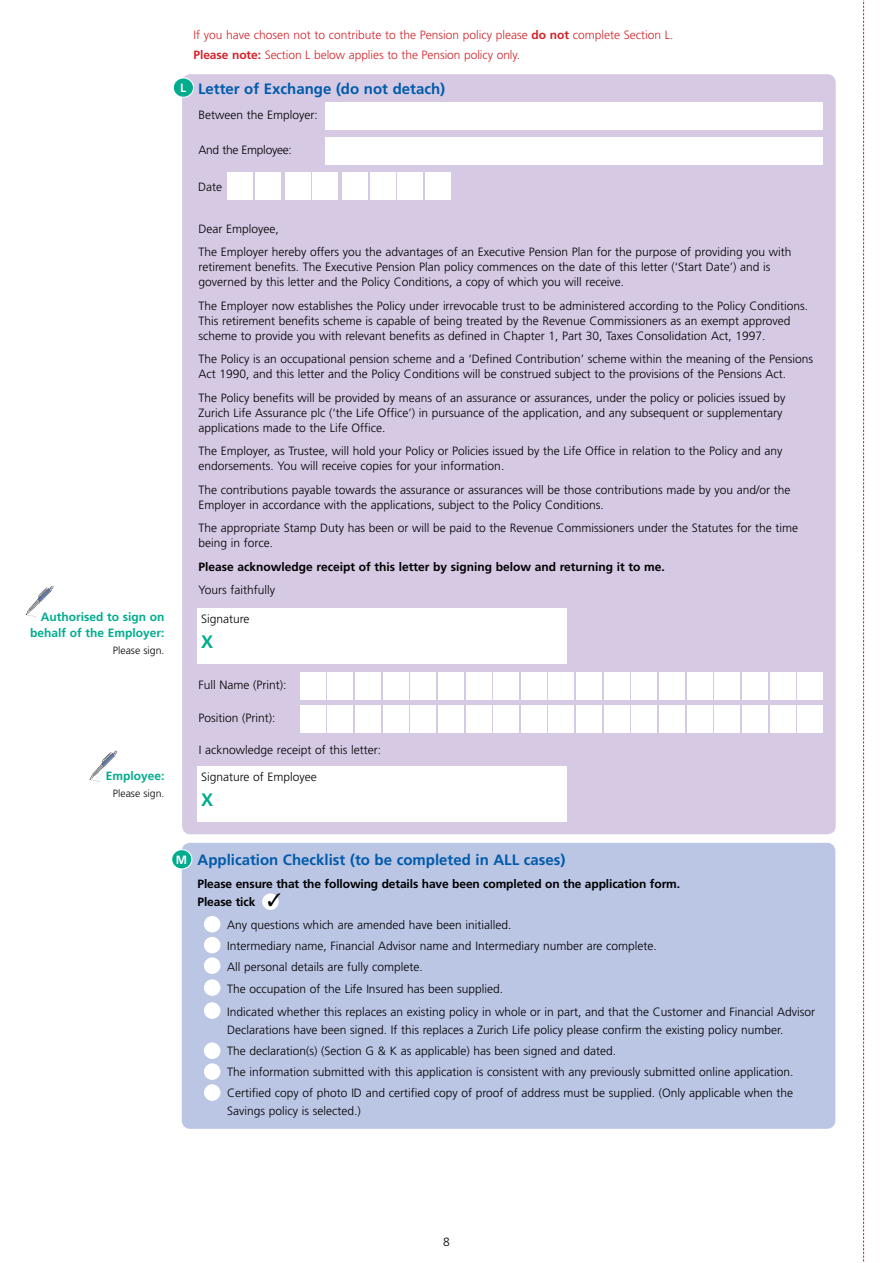
<style>
.page{position:relative;width:893px;height:1263px;background:#fff}
.page>*{position:absolute;margin:0;border:0;box-sizing:border-box;transform-origin:0 0}
.t1{font:700 18px "Frutiger";color:#00ac8e}
.t2{font:700 15px "Frutiger";color:#005baa}
.t3{font:300 12px/15px "Frutiger";color:#000}
.t4{font:700 12px/18px "Frutiger";letter-spacing:-.01em;color:#000}
.t5{font:300 12px/20.4px "Frutiger";color:#d2232a}
.t6{font:700 12px "Frutiger";color:#00ac8e}
.t7{font:300 12px "Frutiger";letter-spacing:-.025em;color:#000}
.t8{font:700 12px "Frutiger";color:#fff}
.t9{font:300 10.5px "Frutiger";color:#000}
.s1{font-weight:700}
.s2{font-size:12px;color:#fff}
</style>
<div class="page">
<div style="left:182px;top:74px;width:654px;height:760px;background:#d5c9e3;border-radius:9px"></div>
<div style="left:325px;top:102px;width:498px;height:28px;background:#fff"></div>
<div style="left:325px;top:137px;width:498px;height:28px;background:#fff"></div>
<div style="left:255px;top:172px;width:26px;height:28px;background:#fff"></div>
<div style="left:228px;top:172px;width:25px;height:28px;background:#fff"></div>
<div style="left:313px;top:172px;width:25px;height:28px;background:#fff"></div>
<div style="left:285px;top:172px;width:26px;height:28px;background:#fff"></div>
<div style="left:370px;top:172px;width:25px;height:28px;background:#fff"></div>
<div style="left:342px;top:172px;width:26px;height:28px;background:#fff"></div>
<div style="left:398px;top:172px;width:25px;height:28px;background:#fff"></div>
<div style="left:425px;top:172px;width:26px;height:28px;background:#fff"></div>
<div style="left:197px;top:766px;width:370px;height:56px;background:#fff"></div>
<div style="left:197px;top:608px;width:370px;height:55px;background:#fff"></div>
<svg style="left:25px;top:585px;width:29px;height:33px"></svg>
<svg style="left:89px;top:750px;width:29px;height:32px"></svg>
<div style="left:328px;top:672px;width:25px;height:28px;background:#fff"></div>
<div style="left:300px;top:672px;width:25px;height:28px;background:#fff"></div>
<div style="left:355px;top:672px;width:26px;height:28px;background:#fff"></div>
<div style="left:383px;top:672px;width:25px;height:28px;background:#fff"></div>
<div style="left:410px;top:672px;width:26px;height:28px;background:#fff"></div>
<div style="left:438px;top:672px;width:26px;height:28px;background:#fff"></div>
<div style="left:466px;top:672px;width:25px;height:28px;background:#fff"></div>
<div style="left:493px;top:672px;width:26px;height:28px;background:#fff"></div>
<div style="left:521px;top:672px;width:26px;height:28px;background:#fff"></div>
<div style="left:549px;top:672px;width:25px;height:28px;background:#fff"></div>
<div style="left:576px;top:672px;width:26px;height:28px;background:#fff"></div>
<div style="left:604px;top:672px;width:25px;height:28px;background:#fff"></div>
<div style="left:632px;top:672px;width:25px;height:28px;background:#fff"></div>
<div style="left:659px;top:672px;width:26px;height:28px;background:#fff"></div>
<div style="left:687px;top:672px;width:25px;height:28px;background:#fff"></div>
<div style="left:714px;top:672px;width:26px;height:28px;background:#fff"></div>
<div style="left:742px;top:672px;width:26px;height:28px;background:#fff"></div>
<div style="left:770px;top:672px;width:25px;height:28px;background:#fff"></div>
<div style="left:797px;top:672px;width:26px;height:28px;background:#fff"></div>
<div style="left:328px;top:705px;width:25px;height:27px;background:#fff"></div>
<div style="left:300px;top:705px;width:25px;height:27px;background:#fff"></div>
<div style="left:355px;top:705px;width:26px;height:27px;background:#fff"></div>
<div style="left:383px;top:705px;width:25px;height:27px;background:#fff"></div>
<div style="left:410px;top:705px;width:26px;height:27px;background:#fff"></div>
<div style="left:438px;top:705px;width:26px;height:27px;background:#fff"></div>
<div style="left:466px;top:705px;width:25px;height:27px;background:#fff"></div>
<div style="left:493px;top:705px;width:26px;height:27px;background:#fff"></div>
<div style="left:521px;top:705px;width:26px;height:27px;background:#fff"></div>
<div style="left:549px;top:705px;width:25px;height:27px;background:#fff"></div>
<div style="left:576px;top:705px;width:26px;height:27px;background:#fff"></div>
<div style="left:604px;top:705px;width:25px;height:27px;background:#fff"></div>
<div style="left:632px;top:705px;width:25px;height:27px;background:#fff"></div>
<div style="left:659px;top:705px;width:26px;height:27px;background:#fff"></div>
<div style="left:687px;top:705px;width:25px;height:27px;background:#fff"></div>
<div style="left:714px;top:705px;width:26px;height:27px;background:#fff"></div>
<div style="left:742px;top:705px;width:26px;height:27px;background:#fff"></div>
<div style="left:770px;top:705px;width:25px;height:27px;background:#fff"></div>
<div style="left:797px;top:705px;width:26px;height:27px;background:#fff"></div>
<div style="left:173px;top:78px;width:20px;height:19px;background:#00ac8e;border-radius:50%"></div>
<div style="left:173px;top:77px;width:21px;height:21px;border:1px solid #fff;border-radius:50%"></div>
<svg style="left:863px;top:0;width:1px;height:1262px"></svg>
<div style="left:182px;top:843px;width:653px;height:286px;background:#bbc5e4;border-radius:9px"></div>
<div style="left:172px;top:850px;width:20px;height:19px;background:#00ac8e;border-radius:50%"></div>
<div style="left:171px;top:849px;width:21px;height:20px;border:1px solid #fff;border-radius:50%"></div>
<div style="left:262px;top:893px;width:17px;height:17px;background:#fff;border-radius:50%"></div>
<div style="left:204px;top:916px;width:16px;height:16px;background:#fff;border-radius:50%"></div>
<div style="left:204px;top:937px;width:16px;height:16px;background:#fff;border-radius:50%"></div>
<div style="left:204px;top:957px;width:16px;height:17px;background:#fff;border-radius:50%"></div>
<div style="left:204px;top:979px;width:16px;height:17px;background:#fff;border-radius:50%"></div>
<div style="left:204px;top:1002px;width:16px;height:17px;background:#fff;border-radius:50%"></div>
<div style="left:204px;top:1042px;width:16px;height:17px;background:#fff;border-radius:50%"></div>
<div style="left:204px;top:1063px;width:16px;height:17px;background:#fff;border-radius:50%"></div>
<div style="left:204px;top:1084px;width:16px;height:17px;background:#fff;border-radius:50%"></div>
<p class="t8" style="left:180px;top:81px;width:7px">L</p>
<p class="t5" style="left:193px;top:25px;width:482px">If you have chosen not to contribute to the Pension policy please <span class="s1">do not</span> complete Section L.<br><span class="s1">Please note:</span> Section L below applies to the Pension policy only.</p>
<p class="t2" style="left:198px;top:80px;width:249px">Letter of Exchange (do not detach)</p>
<p class="t3" style="left:199px;top:108px;width:121px">Between the Employer:</p>
<p class="t7" style="left:199px;top:143px;width:95px">And the Employee:</p>
<p class="t3" style="left:198px;top:180px;width:25px">Date</p>
<p class="t3" style="left:199px;top:217px;width:594px;line-height:23.5px">Dear Employee,<br>The Employer hereby offers you the advantages of an Executive Pension Plan for the purpose of providing you with</p>
<p class="t3" style="left:199px;top:260px;width:573px">retirement benefits. The Executive Pension Plan policy commences on the date of this letter (‘Start Date’) and is governed by this letter and the Policy Conditions, a copy of which you will receive.</p>
<p class="t3" style="left:199px;top:298px;width:611px">The Employer now establishes the Policy under irrevocable trust to be administered according to the Policy Conditions.<br>This retirement benefits scheme is capable of being treated by the Revenue Commissioners as an exempt approved scheme to provide you with relevant benefits as defined in Chapter 1, Part 30, Taxes Consolidation Act, 1997.</p>
<p class="t3" style="left:199px;top:352px;width:616px">The Policy is an occupational pension scheme and a ‘Defined Contribution’ scheme within the meaning of the Pensions<br>Act 1990, and this letter and the Policy Conditions will be construed subject to the provisions of the Pensions Act.</p>
<p class="t3" style="left:199px;top:390px;width:588px">The Policy benefits will be provided by means of an assurance or assurances, under the policy or policies issued by<br>Zurich Life Assurance plc (‘the Life Office’) in pursuance of the application, and any subsequent or supplementary applications made to the Life Office.</p>
<p class="t3" style="left:199px;top:444px;width:585px">The Employer, as Trustee, will hold your Policy or Policies issued by the Life Office in relation to the Policy and any endorsements. You will receive copies for your information.</p>
<p class="t3" style="left:199px;top:482px;width:593px">The contributions payable towards the assurance or assurances will be those contributions made by you and/or the<br>Employer in accordance with the applications, subject to the Policy Conditions.</p>
<p class="t3" style="left:199px;top:521px;width:601px">The appropriate Stamp Duty has been or will be paid to the Revenue Commissioners under the Statutes for the time being in force.</p>
<p class="t4" style="left:199px;top:558px;width:468px">Please acknowledge receipt of this letter by signing below and returning it to me.</p>
<p class="t3" style="left:199px;top:583px;width:78px">Yours faithfully</p>
<p class="t6" style="left:41px;top:609px;width:125px">Authorised to sign on</p>
<p class="t3" style="left:201px;top:611px;width:50px">Signature</p>
<p class="t6" style="left:30px;top:626px;width:136px">behalf of the Employer:</p>
<p class="t9" style="left:113px;top:644px;width:53px">Please sign.</p>
<h1 class="t1" style="left:201px;top:631px;width:14px">X</h1>
<p class="t6" style="left:106px;top:769px;width:60px">Employee:</p>
<p class="t9" style="left:113px;top:787px;width:53px">Please sign.</p>
<p class="t3" style="left:199px;top:677px;width:90px">Full Name (Print):</p>
<p class="t3" style="left:199px;top:710px;width:79px">Position (Print):</p>
<p class="t3" style="left:199px;top:743px;width:184px">I acknowledge receipt of this letter:</p>
<p class="t3" style="left:201px;top:770px;width:117px">Signature of Employee</p>
<h1 class="t1" style="left:201px;top:789px;width:14px">X</h1>
<p class="t2" style="left:176px;top:851px;width:391px"><span class="s2">M</span> Application Checklist (to be completed in ALL cases)</p>
<p class="t4" style="left:198px;top:875px;width:484px">Please ensure that the following details have been completed on the application form.<br>Please tick ✓</p>
<p class="t3" style="left:227px;top:914px;width:431px;line-height:21px">Any questions which are amended have been initialled.<br>Intermediary name, Financial Advisor name and Intermediary number are complete.<br>All personal details are fully complete.</p>
<p class="t3" style="left:227px;top:978px;width:589px;line-height:23px">The occupation of the Life Insured has been supplied.<br>Indicated whether this replaces an existing policy in whole or in part, and that the Customer and Financial Advisor</p>
<p class="t3" style="left:227px;top:1019px;width:568px;line-height:21px">Declarations have been signed. If this replaces a Zurich Life policy please confirm the existing policy number.<br>The declaration(s) (Section G &amp; K as applicable) has been signed and dated.<br>The information submitted with this application is consistent with any previously submitted online application.<br>Certified copy of photo ID and certified copy of proof of address must be supplied. (Only applicable when the</p>
<p class="t3" style="left:227px;top:1103px;width:135px">Savings policy is selected.)</p>
<p class="t3" style="left:443px;top:1235px;width:8px">8</p>
</div>
